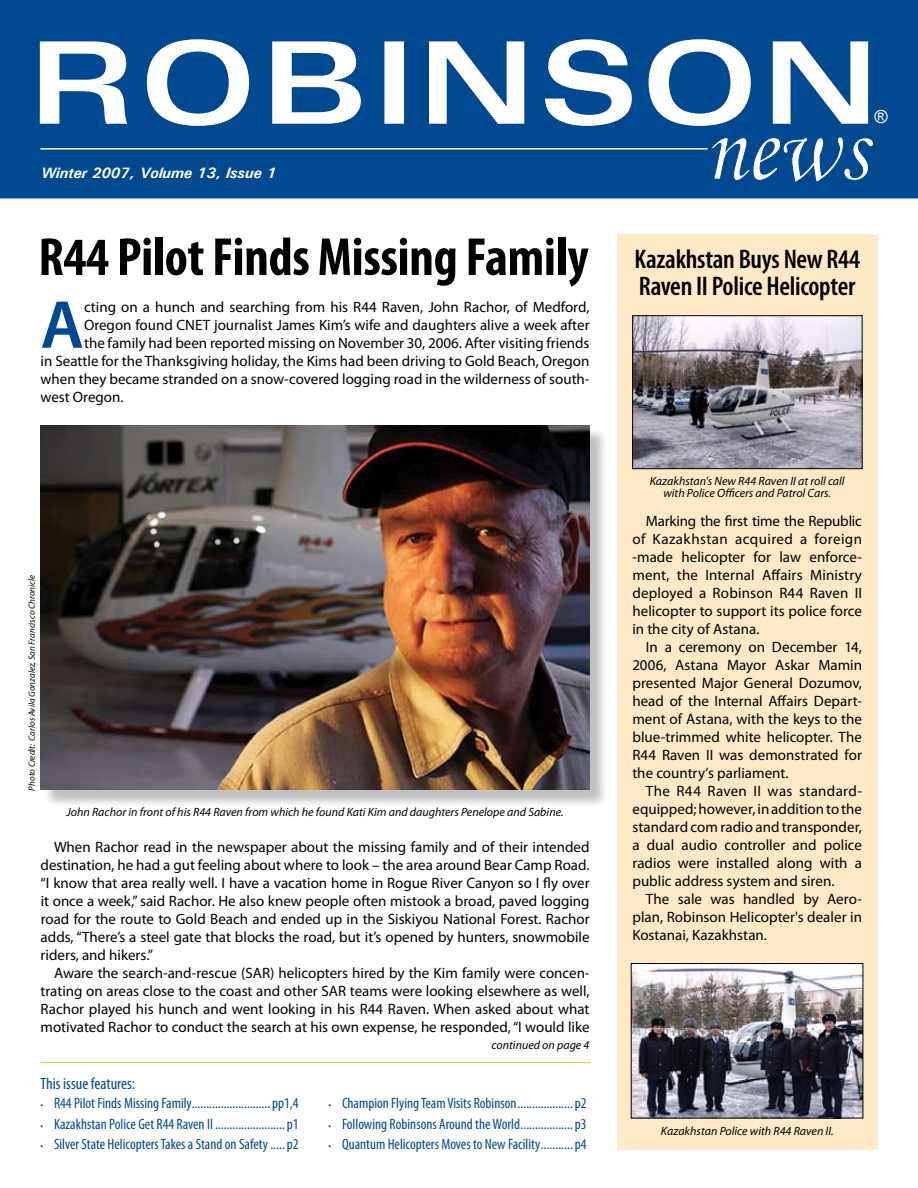
<style>
.page{position:relative;width:918px;height:1188px;background:#fff}
.page>*{position:absolute;margin:0;border:0;box-sizing:border-box;transform-origin:0 0}
.t1{font:600 68.4px "Myriad Pro";color:#004990}
.t2{font:700 condensed 54px "Myriad Pro";letter-spacing:-.005em;color:#000}
.t3{font:600 condensed 27px/27px "Myriad Pro";letter-spacing:-.01em;color:#000}
.t4{font:18px "Arial";color:#fff}
.t5{font:condensed 16.5px "Myriad Pro";color:#004990}
.t6{font:15px/18px "Myriad Pro";color:#000;text-align:justify}
.t7{font:condensed 15px/20.2px "Myriad Pro";color:#004990;text-align:justify}
.t8{font:italic 700 15px "Univers";color:#fff}
.t9{font:italic 12px/12px "Myriad Pro";color:#000;text-align:center}
.t10{font:condensed 10.5px/20.2px "Myriad Pro";color:#004990;text-align:justify}
.t11{font:italic 9px "Myriad Pro";color:#000}
</style>
<div class="page">
<div style="left:617px;top:234px;width:261px;height:916px;background:#ffe9c7"></div>
<hr style="left:40px;top:1062px;width:551px;height:1px;background:#fdbe56">
<img style="left:634px;top:317px;width:227px;height:150px">
<div style="left:632px;top:315px;width:231px;height:154px;border:1px solid #000"></div>
<img style="left:633px;top:965px;width:228px;height:151px">
<div style="left:631px;top:963px;width:232px;height:155px;border:1px solid #000"></div>
<div style="left:42px;top:427px;width:568px;height:384px;background:#000;opacity:.25"></div>
<img style="left:40px;top:425px;width:550px;height:365px">
<div style="left:0;top:0;width:918px;height:198px;background:#004990"></div>
<hr style="left:40px;top:148px;width:668px;height:2px;background:#fff">
<svg style="left:40px;top:39px;width:828px;height:87px;fill:#004990"></svg>
<svg style="left:710px;top:136px;width:164px;height:48px"></svg>
<p class="t8" style="left:41px;top:164px;width:236px">Winter 2007, Volume 13, Issue 1</p>
<h2 class="t2" style="left:38px;top:223px;width:552px">R44 Pilot Finds Missing Family</h2>
<h1 class="t1" style="left:40px;top:281px;width:45px">A</h1>
<p class="t6" style="left:84px;top:297px;width:507px">cting on a hunch and searching from his R44 Raven, John Rachor, of Medford,</p>
<p class="t6" style="left:84px;top:315px;width:507px">Oregon found CNET journalist James Kim’s wife and daughters alive a week after</p>
<p class="t6" style="left:84px;top:333px;width:507px">the family had been reported missing on November 30, 2006. After visiting friends</p>
<p class="t6" style="left:41px;top:351px;width:550px">in Seattle for the Thanksgiving holiday, the Kims had been driving to Gold Beach, Oregon</p>
<p class="t6" style="left:41px;top:369px;width:550px">when they became stranded on a snow-covered logging road in the wilderness of south-</p>
<p class="t6" style="left:41px;top:387px;width:85px">west Oregon.</p>
<p class="t11" style="left:26px;top:791px;width:217px;rotate:-90deg">Photo Credit: Carlos Avila Gonzalez, San Francisco Chronicle</p>
<p class="t9" style="left:66px;top:805px;width:499px">John Rachor in front of his R44 Raven from which he found Kati Kim and daughters Penelope and Sabine.</p>
<p class="t6" style="left:41px;top:837px;width:551px;text-indent:13px">When Rachor read in the newspaper about the missing family and of their intended destination, he had a gut feeling about where to look – the area around Bear Camp Road. “I know that area really well. I have a vacation home in Rogue River Canyon so I fly over it once a week,”said Rachor. He also knew people often mistook a broad, paved logging road for the route to Gold Beach and ended up in the Siskiyou National Forest. Rachor adds, “There’s a steel gate that blocks the road, but it’s opened by hunters, snowmobile riders, and hikers.”</p>
<p class="t6" style="left:41px;top:963px;width:551px;text-indent:14px">Aware the search-and-rescue (SAR) helicopters hired by the Kim family were concen&shy;trating on areas close to the coast and other SAR teams were looking elsewhere as well, Rachor played his hunch and went looking in his R44 Raven. When asked about what motivated Rachor to conduct the search at his own expense, he responded,“I would like</p>
<p class="t9" style="left:492px;top:1039px;width:99px">continued on page 4</p>
<p class="t5" style="left:40px;top:1074px;width:96px">This issue features:</p>
<p class="t7" style="left:54px;top:1093px;width:246px">R44 Pilot Finds Missing Family...........................pp1,4<br>Kazakhstan Police Get R44 Raven II ........................p1<br>Silver State Helicopters Takes a Stand on Safety .....p2</p>
<p class="t10" style="left:40px;top:1095px;width:4px">• • •</p>
<p class="t7" style="left:342px;top:1093px;width:246px">Champion Flying Team Visits Robinson...................p2<br>Following Robinsons Around the World..................p3<br>Quantum Helicopters Moves to New Facility...........p4</p>
<p class="t10" style="left:328px;top:1095px;width:4px">• • •</p>
<p class="t4" style="left:875px;top:105px;width:15px">®</p>
<h3 class="t3" style="left:634px;top:245px;width:227px">Kazakhstan Buys New R44<br>Raven II Police Helicopter</h3>
<p class="t9" style="left:650px;top:475px;width:196px">Kazakhstan's New R44 Raven II at roll call with Police Officers and Patrol Cars.</p>
<p class="t6" style="left:632px;top:512px;width:231px;text-indent:14px">Marking the first time the Republic of Kazakhstan acquired a foreign -made helicopter for law enforce&shy;ment, the Internal Affairs Ministry deployed a Robinson R44 Raven II helicopter to support its police force in the city of Astana.</p>
<p class="t6" style="left:632px;top:638px;width:231px;text-indent:14px">In a ceremony on December 14, 2006, Astana Mayor Askar Mamin presented Major General Dozumov, head of the Internal Affairs Depart&shy;ment of Astana, with the keys to the blue-trimmed white helicopter. The R44 Raven II was demonstrated for the country’s parliament.</p>
<p class="t6" style="left:632px;top:782px;width:231px;text-indent:14px">The R44 Raven II was standard&shy;equipped;however, inadditiontothe standard com radio and transponder, a dual audio controller and police radios were installed along with a public address system and siren.</p>
<p class="t6" style="left:632px;top:890px;width:231px;text-indent:14px">The sale was handled by Aero&shy;plan, Robinson Helicopter's dealer in Kostanai, Kazakhstan.</p>
<p class="t9" style="left:661px;top:1125px;width:174px">Kazakhstan Police with R44 Raven II.</p>
</div>
